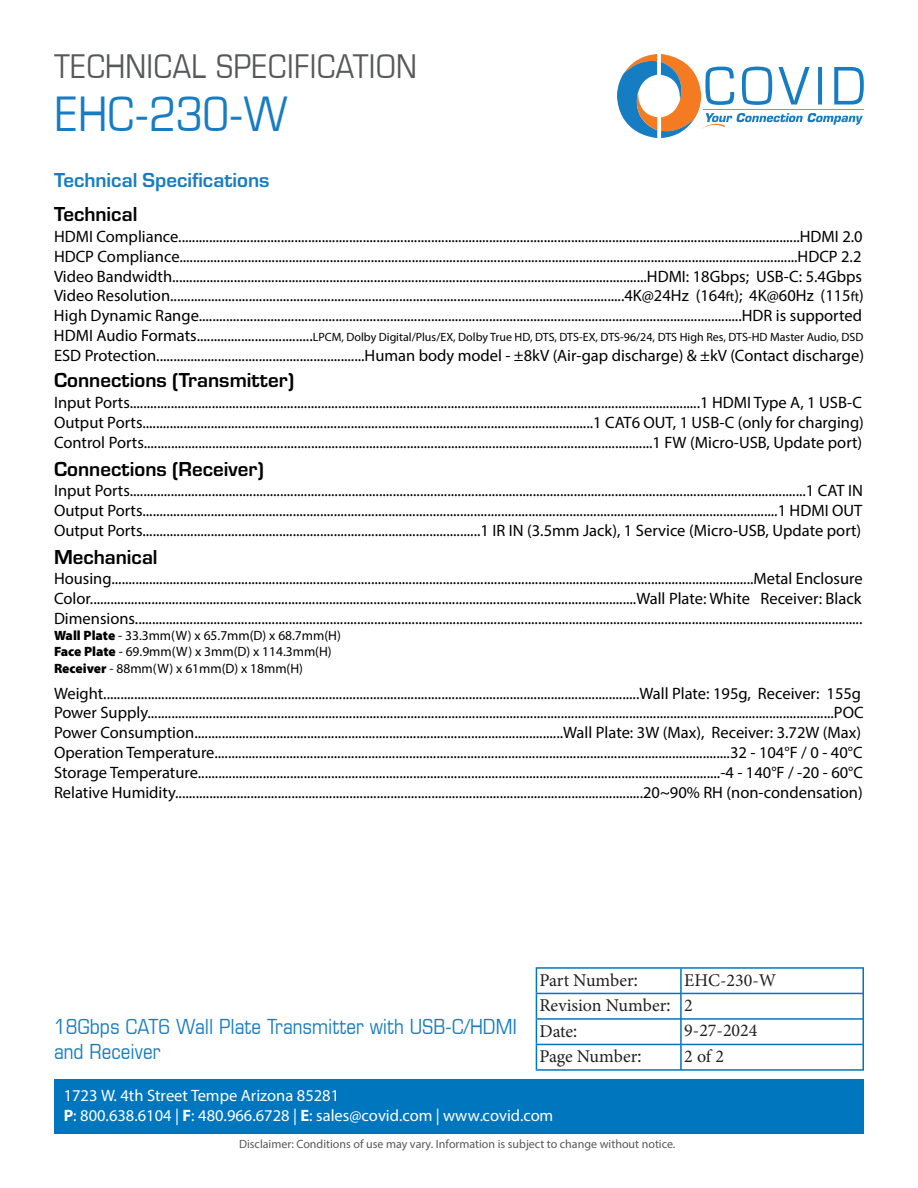
<style>
.page{position:relative;width:918px;height:1188px;background:#fff}
.page>*{position:absolute;margin:0;border:0;box-sizing:border-box;transform-origin:0 0}
.t1{font:condensed 48px "Eurostile";color:#177dc2}
.t2{font:condensed 33px "Eurostile";color:#57585a}
.t3{font:700 21px "Eurostile";color:#000001}
.t4{font:condensed 21px/25.2px "Eurostile";color:#177dc2}
.t5{font:700 21px "Eurostile";color:#177dc2}
.t6{font:18px/25.7px "Minion Pro";color:#231f20}
.t7{font:16.5px/19.8px "Myriad Pro";color:#000001}
.t8{font:16.5px/19.8px "Myriad Pro";color:#fff}
.t9{font:13.5px/16.4px "Myriad Pro";color:#000001}
.t10{font:12px "Myriad Pro";color:#000001}
.t11{font:12px "Myriad Pro";color:#57585a}
.s1{font-size:13.5px}
.s2{font-size:16.5px}
.s3{font-weight:900}
.s4{font-family:"Myriad Pro"}
.s5{font-weight:700}
</style>
<div class="page">
<svg style="left:617px;top:54px;width:247px;height:84px"></svg>
<div style="left:54px;top:1080px;width:810px;height:54px;background:#0076be"></div>
<svg style="left:536px;top:967px;width:328px;height:104px"></svg>
<h2 class="t2" style="left:54px;top:46px;width:364px">TECHNICAL SPECIFICATION</h2>
<h1 class="t1" style="left:54px;top:85px;width:235px">EHC-230-W</h1>
<p class="t5" style="left:54px;top:165px;width:217px">Technical Specifications</p>
<p class="t3" style="left:54px;top:199px;width:85px">Technical</p>
<p class="t7" style="left:54px;top:226px;width:812px">HDMI Compliance......................................................................................................................................................................................HDMI 2.0<br>HDCP Compliance.....................................................................................................................................................................................HDCP 2.2<br>Video Bandwidth...........................................................................................................................................HDMI: 18Gbps; USB-C: 5.4Gbps Video Resolution.....................................................................................................................................4K@24Hz (164<span class="s1">ft</span>); 4K@60Hz (115<span class="s1">ft</span>)<br>High Dynamic Range...............................................................................................................................................................HDR is supported</p>
<p class="t10" style="left:54px;top:330px;width:811px"><span class="s2">HDMI Audio Formats..................................</span>LPCM, Dolby Digital/Plus/EX, Dolby True HD, DTS, DTS-EX, DTS-96/24, DTS High Res, DTS-HD Master Audio, DSD</p>
<p class="t7" style="left:54px;top:345px;width:812px">ESD Protection.............................................................Human body model - ±8kV (Air-gap discharge) &amp; ±kV (Contact discharge)</p>
<p class="t3" style="left:54px;top:365px;width:242px">Connections (Transmitter)</p>
<p class="t7" style="left:54px;top:392px;width:811px">Input Ports.......................................................................................................................................................................1 HDMI Type A, 1 USB-C<br>Output Ports....................................................................................................................................1 CAT6 OUT, 1 USB-C (only for charging)<br>Control Ports.....................................................................................................................................................1 FW (Micro-USB, Update port)</p>
<p class="t7" style="left:54px;top:480px;width:810px;text-align:justify">Input Ports......................................................................................................................................................................................................1 CAT IN Output Ports..........................................................................................................................................................................................1 HDMI OUT Output Ports...................................................................................................1 IR IN (3.5mm Jack), 1 Service (Micro-USB, Update port)</p>
<p class="t3" style="left:54px;top:454px;width:211px">Connections (Receiver)</p>
<p class="t3" style="left:54px;top:542px;width:105px">Mechanical</p>
<p class="t7" style="left:54px;top:569px;width:810px;text-align:justify">Housing............................................................................................................................................................................................Metal Enclosure Color................................................................................................................................................................Wall Plate: White Receiver: Black Dimensions.....................................................................................................................................................................................................................</p>
<p class="t9" style="left:54px;top:627px;width:288px"><span class="s3">Wall Plate</span> - 33.3mm(W) x 65.7mm(D) x 68.7mm(H)<br><span class="s3">Face Plate</span> - 69.9mm(W) x 3mm(D) x 114.3mm(H)<br><span class="s3">Receiver</span> - 88mm(W) x 61mm(D) x 18mm(H)</p>
<p class="t7" style="left:54px;top:683px;width:811px">Weight.............................................................................................................................................................Wall Plate: 195g, Receiver: 155g Power Supply.........................................................................................................................................................................................................POC Power Consumption............................................................................................................Wall Plate: 3W (Max), Receiver: 3.72W (Max)<br>Operation Temperature.......................................................................................................................................................32 - 104°F / 0 - 40°C Storage Temperature.........................................................................................................................................................-4 - 140°F / -20 - 60°C Relative Humidity.........................................................................................................................................20~90% RH (non-condensation)</p>
<p class="t4" style="left:54px;top:1014px;width:465px">18Gbps CAT6 Wall Plate Transmitter with USB-C/HDMI and Receiver</p>
<p class="t6" style="left:539px;top:968px;width:100px">Part Number<span class="s4">:</span></p>
<p class="t6" style="left:539px;top:967px;width:238px;text-indent:145px">EHC-230-W<br>Revision Number<span class="s4">:</span> 2</p>
<p class="t6" style="left:539px;top:1044px;width:103px">Page Number<span class="s4">:</span></p>
<p class="t6" style="left:684px;top:1043px;width:41px">2 of 2</p>
<p class="t6" style="left:539px;top:1018px;width:39px">Date<span class="s4">:</span></p>
<p class="t6" style="left:684px;top:1018px;width:75px">9-27-2024</p>
<p class="t8" style="left:64px;top:1085px;width:491px">1723 W. 4th Street Tempe Arizona 85281<br><span class="s5">P</span>: 800.638.6104 | <span class="s5">F</span>: 480.966.6728 | <span class="s5">E</span>: sales@covid.com | www.covid.com</p>
<p class="t11" style="left:239px;top:1136px;width:438px">Disclaimer: Conditions of use may vary. Information is subject to change without notice.</p>
</div>
